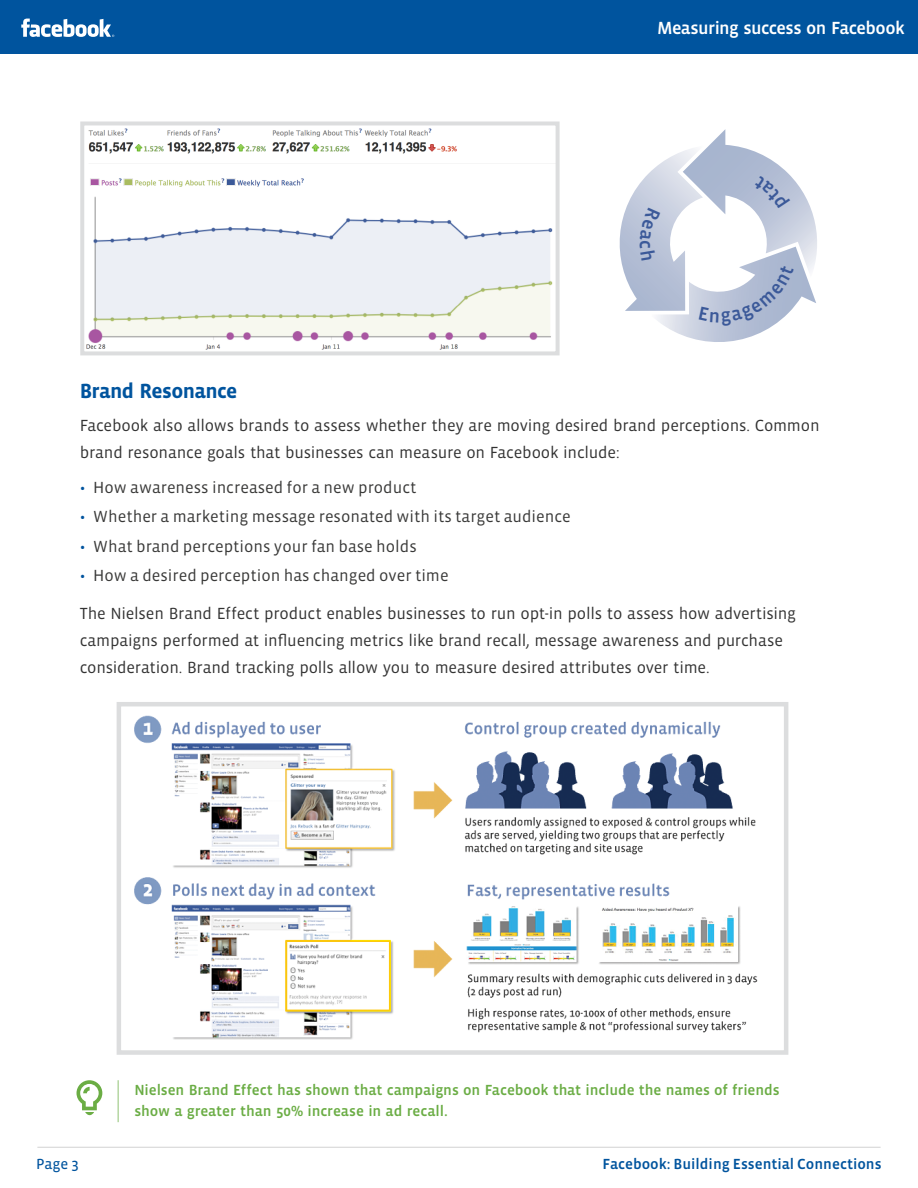
<style>
.page{position:relative;width:918px;height:1188px;background:#fff}
.page>*{position:absolute;margin:0;border:0;box-sizing:border-box;transform-origin:0 0}
.t1{font:700 21px "Vista Sans OT";letter-spacing:-.03em;color:#00549e}
.t2{font:500 18px "Vista Sans OT";letter-spacing:-.03em;color:#fff}
.t3{font:16.5px/27px "Vista Sans OT";letter-spacing:-.01em;color:#333}
.t4{font:16.5px "Vista Sans OT";color:#393938}
.t5{font:500 15px/21px "Vista Sans OT";letter-spacing:-.005em;color:#6bad45}
.t6{font:500 15px "Vista Sans OT";color:#00549e}
.t7{font:15px "Vista Sans OT";color:#00549e}
.s1{color:#00549e}
</style>
<div class="page">
<div style="left:0;top:0;width:918px;height:54px;background:#00549e"></div>
<svg style="left:21px;top:19px;width:93px;height:18px"></svg>
<hr style="left:37px;top:1147px;width:844px;height:1px;background:#d2d2d2">
<svg style="left:80px;top:121px;width:480px;height:235px"></svg>
<img style="left:134px;top:715px;width:624px;height:325px">
<div style="left:117px;top:702px;width:671px;height:353px;border:4px solid #dcddde"></div>
<svg style="left:76px;top:1080px;width:26px;height:35px"></svg>
<hr style="left:117px;top:1080px;width:2px;height:42px;background:#b5d6a2">
<svg style="left:619px;top:129px;width:198px;height:213px"></svg>
<p class="t2" style="left:657px;top:18px;width:249px">Measuring success on Facebook</p>
<p class="t1" style="left:80px;top:380px;width:159px">Brand Resonance</p>
<p class="t3" style="left:80px;top:413px;width:741px">Facebook also allows brands to assess whether they are moving desired brand perceptions. Common brand resonance goals that businesses can measure on Facebook include:</p>
<p class="t4" style="left:80px;top:479px;width:338px"><span class="s1">•</span> How awareness increased for a new product</p>
<p class="t4" style="left:80px;top:508px;width:493px"><span class="s1">•</span> Whether a marketing message resonated with its target audience</p>
<p class="t4" style="left:80px;top:538px;width:339px"><span class="s1">•</span> What brand perceptions your fan base holds</p>
<p class="t4" style="left:80px;top:567px;width:370px"><span class="s1">•</span> How a desired perception has changed over time</p>
<p class="t3" style="left:80px;top:601px;width:718px">The Nielsen Brand Effect product enables businesses to run opt-in polls to assess how advertising campaigns performed at influencing metrics like brand recall, message awareness and purchase consideration. Brand tracking polls allow you to measure desired attributes over time.</p>
<p class="t5" style="left:134px;top:1079px;width:647px">Nielsen Brand Effect has shown that campaigns on Facebook that include the names of friends show a greater than 50% increase in ad recall.</p>
<p class="t7" style="left:36px;top:1156px;width:44px">Page 3</p>
<p class="t6" style="left:603px;top:1156px;width:281px">Facebook: Building Essential Connections</p>
</div>
